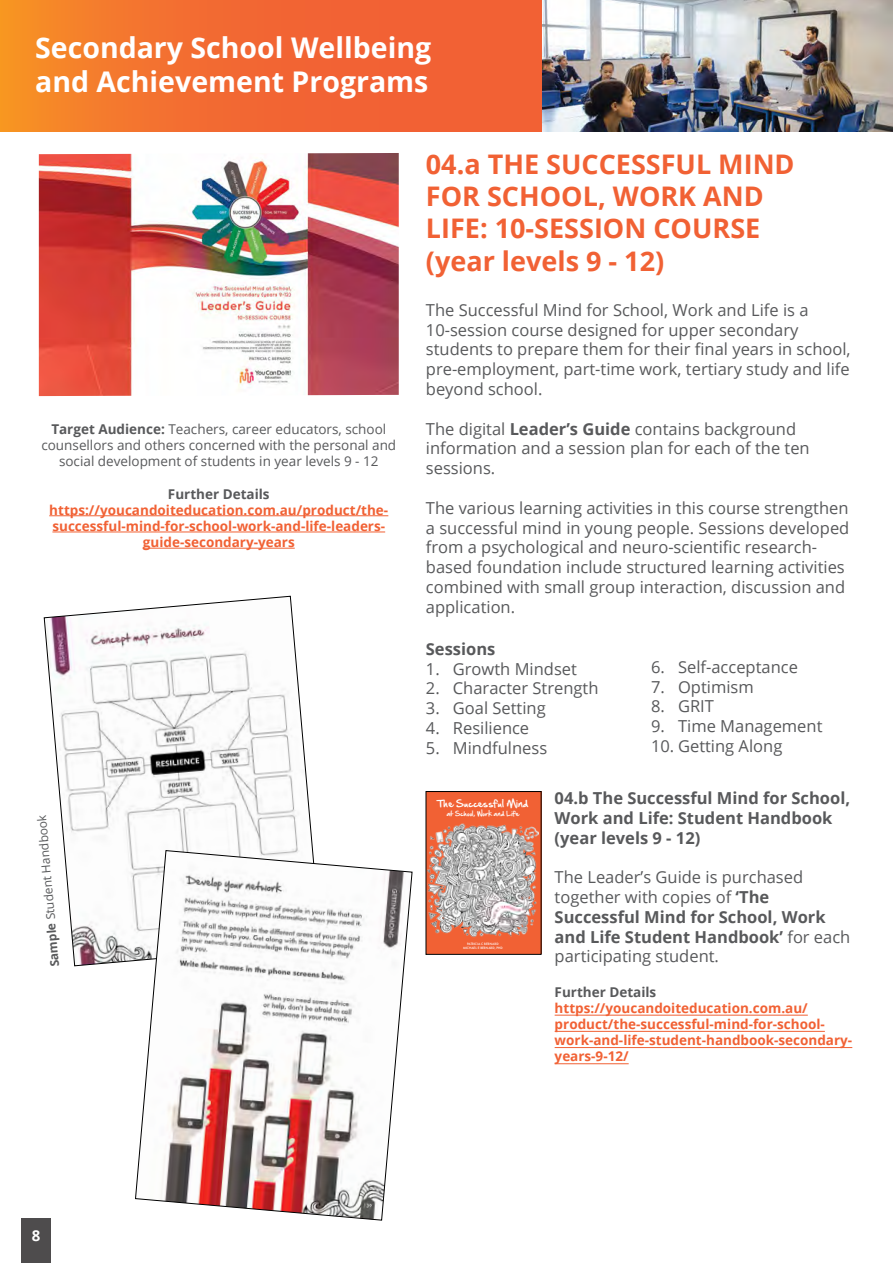
<style>
.page{position:relative;width:893px;height:1263px;background:#fff}
.page>*{position:absolute;margin:0;border:0;box-sizing:border-box;transform-origin:0 0}
.t1{font:700 28.5px/34.2px "Open Sans";color:#fff}
.t2{font:700 27px/32.4px "Open Sans";color:#f16134}
.t3{font:16.5px/19.8px "Open Sans";color:#58595b}
.t4{font:700 16.5px/19.8px "Open Sans";color:#58595b}
.t5{font:700 15px "Open Sans";color:#fff}
.t6{font:700 13.5px/16.2px "Open Sans";color:#f16134;text-align:center}
.t7{font:13.5px/16.2px "Open Sans";color:#58595b;text-align:center}
.t8{font:700 13.5px "Open Sans";color:#58595b}
.t9{font:12px "Open Sans";color:#58595b}
.t10{font:8.85px "Hand Of Sean";color:#fff}
.t11{font:6.15px "Hand Of Sean";color:#fff}
.t12{font:500 3px/3.6px "Futura";color:#fff;text-align:center}
.s1{font-weight:700}
.s2{font-style:inherit}
</style>
<div class="page">
<svg style="left:0;top:0;width:543px;height:131px;background:#f26d30"></svg>
<img style="left:543px;top:0;width:350px;height:131px">
<img style="left:39px;top:153px;width:360px;height:243px">
<hr style="left:49px;top:515px;width:339px;height:1px;background:#f16134">
<hr style="left:52px;top:532px;width:333px;height:1px;background:#f16134">
<hr style="left:143px;top:548px;width:152px;height:1px;background:#f16134">
<svg style="left:44px;top:596px;width:269px;height:370px"></svg>
<svg style="left:135px;top:850px;width:277px;height:370px"></svg>
<div style="left:426px;top:791px;width:115px;height:163px;background:#f16134"></div>
<img style="left:428px;top:823px;width:111px;height:114px">
<div style="left:21px;top:1218px;width:30px;height:45px;background:#4e4c4d"></div>
<hr style="left:555px;top:1063px;width:74px;height:1px;background:#f16134">
<hr style="left:555px;top:1047px;width:297px;height:1px;background:#f16134">
<hr style="left:555px;top:1031px;width:270px;height:1px;background:#f16134">
<hr style="left:555px;top:1015px;width:253px;height:1px;background:#f16134">
<h1 class="t1" style="left:35px;top:30px;width:398px">Secondary School Wellbeing and Achievement Programs</h1>
<p class="t7" style="left:41px;top:420px;width:356px"><span class="s1">Target Audience:</span> Teachers, career educators, school counsellors and others concerned with the personal and social development of students in year levels 9 - 12</p>
<p class="t8" style="left:168px;top:484px;width:103px">Further Details</p>
<p class="t6" style="left:49px;top:501px;width:340px">https://youcandoiteducation.com.au/product/the&shy;successful-mind-for-school-work-and-life-leaders&shy;guide-secondary-years</p>
<p class="t9" style="left:47px;top:967px;width:154px;rotate:-95deg"><span class="s1">Sample</span> Student Handbook</p>
<h2 class="t2" style="left:426px;top:147px;width:370px">04.a THE SUCCESSFUL MIND<br>FOR SCHOOL, WORK AND<br>LIFE: 10-SESSION COURSE (year levels 9 - 12)</h2>
<p class="t3" style="left:426px;top:299px;width:426px">The Successful Mind for School, Work and Life is a 10-session course designed for upper secondary students to prepare them for their final years in school, pre-employment, part-time work, tertiary study and life beyond school.</p>
<p class="t3" style="left:426px;top:418px;width:385px">The digital <span class="s1">Leader’s Guide</span> contains background information and a session plan for each of the ten sessions.</p>
<p class="t3" style="left:426px;top:497px;width:425px">The various learning activities in this course strengthen a successful mind in young people. Sessions developed from a psychological and neuro-scientific research&shy;based foundation include structured learning activities combined with small group interaction, discussion and application.</p>
<p class="t4" style="left:426px;top:638px;width:71px">Sessions</p>
<p class="t3" style="left:426px;top:658px;width:153px">1. Growth Mindset</p>
<p class="t3" style="left:426px;top:678px;width:174px">2. Character Strength</p>
<p class="t3" style="left:426px;top:698px;width:121px">3. Goal Setting</p>
<p class="t3" style="left:426px;top:718px;width:105px">4. Resilience</p>
<p class="t3" style="left:426px;top:737px;width:123px">5. Mindfulness</p>
<p class="t3" style="left:651px;top:656px;width:148px">6. Self-acceptance</p>
<p class="t3" style="left:651px;top:676px;width:104px">7. Optimism</p>
<p class="t3" style="left:651px;top:696px;width:64px">8. GRIT</p>
<p class="t3" style="left:651px;top:716px;width:173px">9. Time Management</p>
<p class="t3" style="left:651px;top:736px;width:133px">10. Getting Along</p>
<p class="t10" style="left:437px;top:795px;width:93px">The Successful Mind</p>
<p class="t11" style="left:447px;top:808px;width:74px">at School, Work and Life</p>
<p class="t12" style="left:463px;top:942px;width:41px">PATRICIA C BERNARD<br>MICHAEL E BERNARD, PHD</p>
<p class="t4" style="left:555px;top:788px;width:297px">04.b The Successful Mind for School,<br>Work and Life: Student Handbook (year <span class="s2">levels</span> 9 - 12)</p>
<p class="t3" style="left:555px;top:867px;width:297px">The Leader’s Guide is purchased together with copies of <span class="s1">‘The<br>Successful Mind for School, Work and Life Student Handbook’</span> for each participating student.</p>
<p class="t8" style="left:555px;top:982px;width:103px">Further Details</p>
<p class="t6" style="left:555px;top:999px;width:299px;text-align:left">https://youcandoiteducation.com.au/ product/the-successful-mind-for-school&shy;work-and-life-student-handbook-secondary&shy;years-9-12/</p>
<p class="t5" style="left:32px;top:1225px;width:10px">8</p>
</div>
